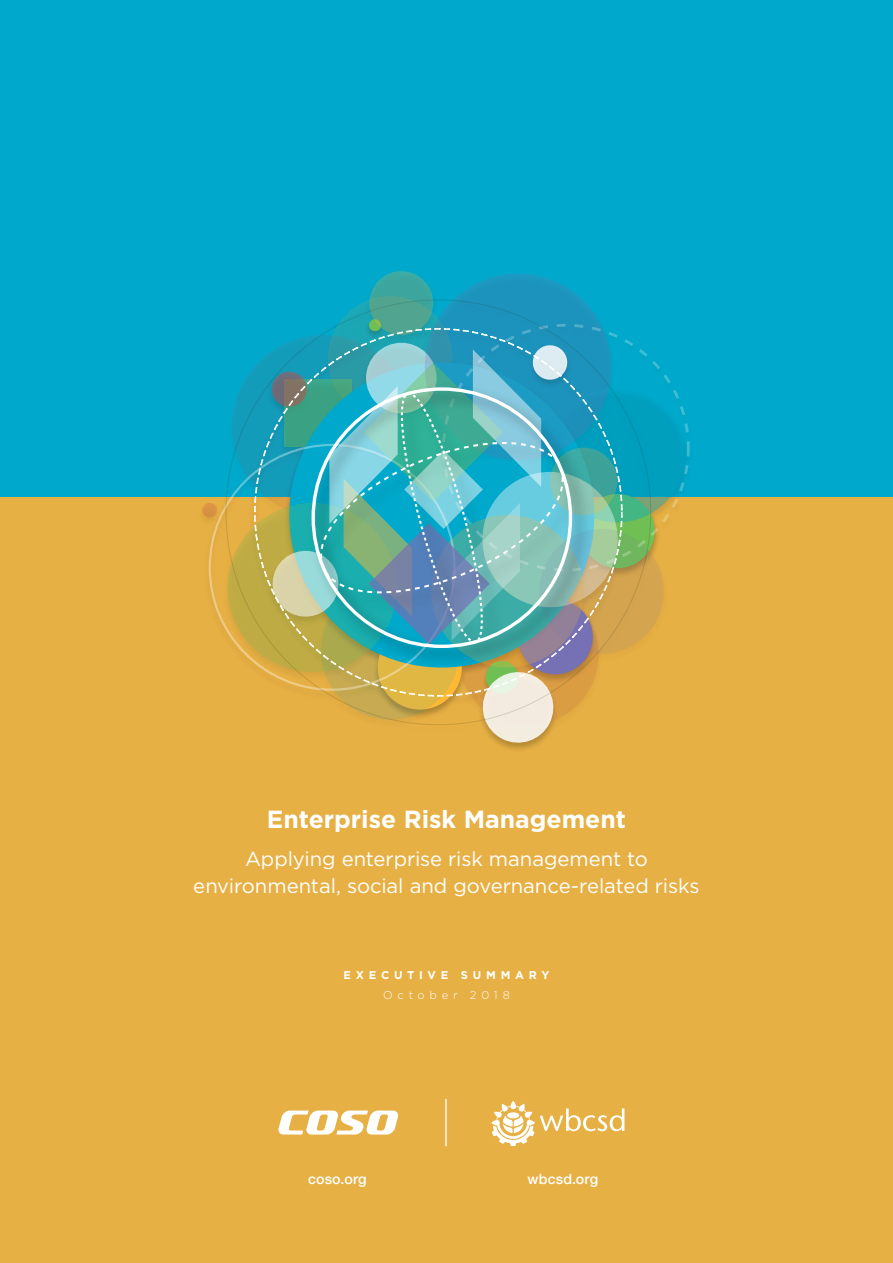
<style>
.page{position:relative;width:893px;height:1263px;background:#e7b044}
.page>*{position:absolute;margin:0;border:0;box-sizing:border-box;transform-origin:0 0}
.t1{font:700 24.75px "Gotham";color:#fff}
.t2{font:20.25px/27px "Gotham";letter-spacing:-.005em;color:#fff;text-align:center}
.t3{font:500 14.25px "Helvetica Neue LT";letter-spacing:.01em;color:#fff}
.t4{font:700 11.25px "Gotham";letter-spacing:.42em;color:#fff}
.t5{font:300 11.25px "Gotham";letter-spacing:.425em;color:#fff}
</style>
<div class="page">
<div style="left:0;top:0;width:893px;height:497px;background:#00a9cb"></div>
<div style="left:198px;top:271px;width:497px;height:482px;background:#000;opacity:.25"></div>
<svg style="left:232px;top:335px;width:183px;height:182px;fill:#139cb9"></svg>
<div style="left:550px;top:388px;width:135px;height:134px;background:#009fbe;border-radius:50%"></div>
<div style="left:369px;top:271px;width:64px;height:64px;background:#3ca59d;border-radius:50%"></div>
<div style="left:202px;top:503px;width:15px;height:15px;background:#d89343;border-radius:50%"></div>
<div style="left:425px;top:274px;width:186px;height:186px;background:#1c93bc;border-radius:50%"></div>
<div style="left:228px;top:503px;width:169px;height:169px;background:#bfab44;border-radius:50%"></div>
<svg style="left:273px;top:296px;width:391px;height:447px"></svg>
<svg style="left:491px;top:1100px;width:133px;height:46px"></svg>
<hr style="left:445px;top:1099px;width:2px;height:47px;background:#fff">
<svg style="left:278px;top:1110px;width:120px;height:24px"></svg>
<p class="t1" style="left:267px;top:803px;width:361px">Enterprise Risk Management</p>
<p class="t2" style="left:193px;top:845px;width:508px">Applying enterprise risk management to environmental, social and governance-related risks</p>
<p class="t4" style="left:343px;top:967px;width:207px">EXECUTIVE SUMMARY</p>
<p class="t5" style="left:383px;top:987px;width:128px">October 2018</p>
<p class="t3" style="left:308px;top:1170px;width:60px">coso.org</p>
<p class="t3" style="left:528px;top:1170px;width:72px">wbcsd.org</p>
</div>
